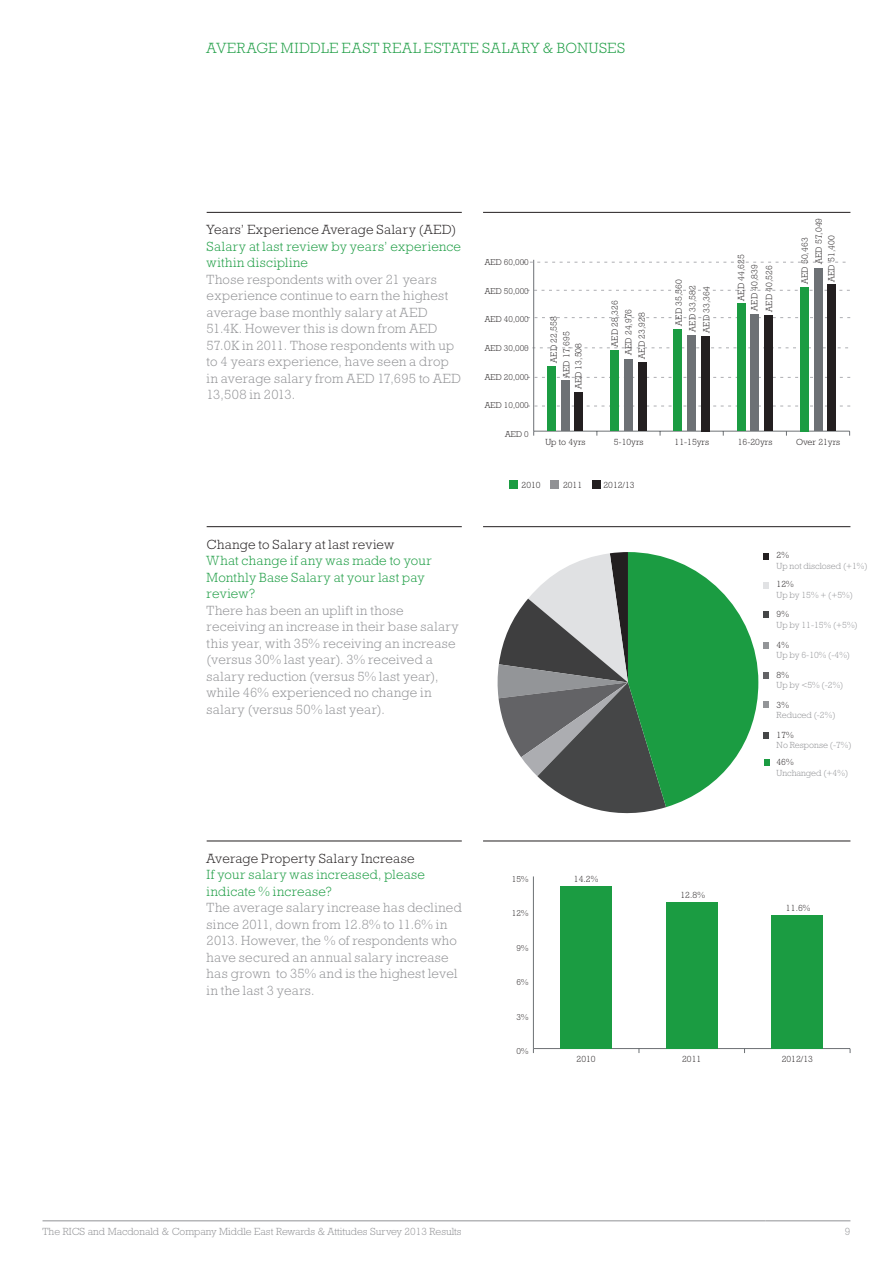
<style>
.page{position:relative;width:893px;height:1263px;background:#fff}
.page>*{position:absolute;margin:0;border:0;box-sizing:border-box;transform-origin:0 0}
._2__Page_Headers__Gr{font:300 15px "Rockwell Std";letter-spacing:.045em;color:#1b9c42}
._3__Body_Copy__Grey{font:300 13.5px/16.5px "Rockwell Std";letter-spacing:.02em;color:#919295}
._3__Body_Copy__Green{font:300 13.5px/16.5px "Rockwell Std";letter-spacing:.02em;color:#1b9c42}
._3__Body_Sub_Headers{font:300 13.5px "Rockwell Std";letter-spacing:.02em;color:#231f20}
._4__Key_Finding_Info{font:300 13.5px "Rockwell Std";letter-spacing:.02em;color:#231f20}
.t1{font:300 10.5px "Rockwell Std";color:#919295}
.D__Bar_Info_vertical{font:300 9px "Rockwell Std";letter-spacing:.01em;color:#231f20}
.C__Key_info__Grey{font:300 9px "Rockwell Std";color:#919295}
.C__Key_info__Black{font:300 9px "Rockwell Std";color:#231f20}
.D__Bar_Info_Horizont{font:300 9px "Rockwell Std";color:#231f20}
.t2{font:300 8.7px "Rockwell Std";color:#231f20}
.t3{font:300 8.55px "Rockwell Std";color:#231f20}
</style>
<div class="page">
<hr style="left:43px;top:1220px;width:722px;height:1px;background:#919295">
<hr style="left:765px;top:1220px;width:85px;height:1px;background:#919295">
<svg style="left:527px;top:406px;width:323px;height:1px"></svg>
<svg style="left:527px;top:377px;width:323px;height:1px"></svg>
<svg style="left:525px;top:348px;width:323px;height:1px"></svg>
<svg style="left:527px;top:290px;width:323px;height:1px"></svg>
<svg style="left:527px;top:317px;width:323px;height:1px"></svg>
<svg style="left:522px;top:262px;width:324px;height:1px"></svg>
<hr style="left:534px;top:431px;width:316px;height:1px;background:#6d7175">
<hr style="left:533px;top:260px;width:1px;height:171px;background:#6d7175">
<div style="left:575px;top:393px;width:8px;height:38px;background:#231f20"></div>
<div style="left:638px;top:363px;width:8px;height:68px;background:#231f20"></div>
<div style="left:701px;top:336px;width:8px;height:95px;background:#231f20"></div>
<div style="left:764px;top:315px;width:9px;height:116px;background:#231f20"></div>
<div style="left:828px;top:284px;width:8px;height:147px;background:#231f20"></div>
<div style="left:561px;top:381px;width:8px;height:50px;background:#6d7175"></div>
<div style="left:624px;top:360px;width:9px;height:71px;background:#6d7175"></div>
<div style="left:687px;top:335px;width:9px;height:96px;background:#6d7175"></div>
<div style="left:751px;top:314px;width:8px;height:117px;background:#6d7175"></div>
<div style="left:814px;top:268px;width:8px;height:163px;background:#6d7175"></div>
<div style="left:547px;top:367px;width:9px;height:64px;background:#1b9c42"></div>
<div style="left:611px;top:350px;width:8px;height:81px;background:#1b9c42"></div>
<div style="left:674px;top:330px;width:8px;height:101px;background:#1b9c42"></div>
<div style="left:737px;top:304px;width:8px;height:127px;background:#1b9c42"></div>
<div style="left:800px;top:287px;width:8px;height:144px;background:#1b9c42"></div>
<div style="left:509px;top:480px;width:8px;height:9px;background:#1b9c42"></div>
<div style="left:550px;top:480px;width:9px;height:9px;background:#919295"></div>
<div style="left:592px;top:480px;width:8px;height:9px;background:#231f20"></div>
<hr style="left:207px;top:212px;width:255px;height:1px;background:#231f20">
<hr style="left:483px;top:212px;width:367px;height:1px;background:#231f20">
<hr style="left:207px;top:526px;width:255px;height:1px;background:#231f20">
<hr style="left:483px;top:526px;width:367px;height:1px;background:#231f20">
<hr style="left:207px;top:841px;width:255px;height:1px;background:#231f20">
<hr style="left:483px;top:841px;width:367px;height:1px;background:#231f20">
<svg style="left:497px;top:552px;width:272px;height:262px"></svg>
<hr style="left:533px;top:1048px;width:317px;height:1px;background:#6d7175">
<hr style="left:533px;top:876px;width:1px;height:172px;background:#6d7175">
<div style="left:560px;top:886px;width:52px;height:162px;background:#1b9c42"></div>
<div style="left:666px;top:902px;width:51px;height:146px;background:#1b9c42"></div>
<div style="left:772px;top:915px;width:51px;height:133px;background:#1b9c42"></div>
<p class="_2__Page_Headers__Gr" style="left:207px;top:39px;width:420px">AVERAGE MIDDLE EAST REAL ESTATE SALARY &amp; BONUSES</p>
<p class="_4__Key_Finding_Info" style="left:207px;top:222px;width:251px">Years’ Experience Average Salary (AED)</p>
<p class="_3__Body_Copy__Green" style="left:207px;top:238px;width:256px">Salary at last review by years’ experience within discipline</p>
<p class="_3__Body_Copy__Grey" style="left:207px;top:271px;width:256px">Those respondents with over 21 years experience continue to earn the highest average base monthly salary at AED 51.4K. However this is down from AED 57.0K in 2011. Those respondents with up to 4 years experience, have seen a drop in average salary from AED 17,695 to AED 13,508 in 2013.</p>
<p class="t3" style="left:485px;top:258px;width:45px">AED 60,000</p>
<p class="t3" style="left:485px;top:286px;width:45px">AED 50,000</p>
<p class="t3" style="left:485px;top:315px;width:45px">AED 40,000</p>
<p class="t3" style="left:485px;top:343px;width:45px">AED 30,000</p>
<p class="t3" style="left:485px;top:372px;width:45px">AED 20,000</p>
<p class="t3" style="left:485px;top:400px;width:45px">AED 10,000</p>
<p class="D__Bar_Info_vertical" style="left:548px;top:363px;width:48px;rotate:-90deg">AED 22,558</p>
<p class="D__Bar_Info_vertical" style="left:561px;top:378px;width:48px;rotate:-90deg">AED 17,695</p>
<p class="D__Bar_Info_vertical" style="left:573px;top:389px;width:48px;rotate:-90deg">AED 13,508</p>
<p class="D__Bar_Info_vertical" style="left:610px;top:347px;width:48px;rotate:-90deg">AED 28,326</p>
<p class="D__Bar_Info_vertical" style="left:623px;top:355px;width:48px;rotate:-90deg">AED 24,976</p>
<p class="D__Bar_Info_vertical" style="left:637px;top:359px;width:48px;rotate:-90deg">AED 23,928</p>
<p class="D__Bar_Info_vertical" style="left:673px;top:326px;width:48px;rotate:-90deg">AED 35,560</p>
<p class="D__Bar_Info_vertical" style="left:687px;top:332px;width:48px;rotate:-90deg">AED 33,582</p>
<p class="D__Bar_Info_vertical" style="left:701px;top:333px;width:48px;rotate:-90deg">AED 33,364</p>
<p class="D__Bar_Info_vertical" style="left:736px;top:301px;width:48px;rotate:-90deg">AED 44,625</p>
<p class="D__Bar_Info_vertical" style="left:749px;top:311px;width:48px;rotate:-90deg">AED 40,839</p>
<p class="D__Bar_Info_vertical" style="left:764px;top:312px;width:48px;rotate:-90deg">AED 40,526</p>
<p class="D__Bar_Info_vertical" style="left:813px;top:264px;width:48px;rotate:-90deg">AED 57,049</p>
<p class="D__Bar_Info_vertical" style="left:826px;top:282px;width:48px;rotate:-90deg">AED 51,400</p>
<p class="D__Bar_Info_vertical" style="left:800px;top:284px;width:48px;rotate:-90deg">AED 50,463</p>
<p class="t3" style="left:505px;top:429px;width:25px">AED 0</p>
<p class="D__Bar_Info_vertical" style="left:545px;top:437px;width:42px">Up to 4yrs</p>
<p class="D__Bar_Info_vertical" style="left:614px;top:437px;width:31px">5-10yrs</p>
<p class="D__Bar_Info_vertical" style="left:675px;top:437px;width:36px">11-15yrs</p>
<p class="D__Bar_Info_vertical" style="left:738px;top:437px;width:36px">16-20yrs</p>
<p class="D__Bar_Info_vertical" style="left:796px;top:437px;width:46px">Over 21yrs</p>
<p class="_3__Body_Sub_Headers" style="left:207px;top:536px;width:189px">Change to Salary at last review</p>
<p class="_3__Body_Copy__Green" style="left:207px;top:552px;width:227px">What change if any was made to your<br>Monthly Base Salary at your last pay review?</p>
<p class="_3__Body_Copy__Grey" style="left:207px;top:602px;width:254px">There has been an uplift in those receiving an increase in their base salary this year, with 35% receiving an increase (versus 30% last year). 3% received a salary reduction (versus 5% last year), while 46% experienced no change in salary (versus 50% last year).</p>
<p class="_3__Body_Sub_Headers" style="left:207px;top:851px;width:209px">Average Property Salary Increase</p>
<p class="_3__Body_Copy__Green" style="left:207px;top:866px;width:220px">If your salary was increased, please indicate % increase?</p>
<p class="_3__Body_Copy__Grey" style="left:207px;top:899px;width:257px">The average salary increase has declined since 2011, down from 12.8% to 11.6% in 2013. However, the % of respondents who have secured an annual salary increase has grown to 35% and is the highest level in the last 3 years.</p>
<p class="C__Key_info__Black" style="left:522px;top:480px;width:21px">2010</p>
<p class="C__Key_info__Black" style="left:563px;top:480px;width:21px">2011</p>
<p class="C__Key_info__Black" style="left:603px;top:480px;width:33px">2012/13</p>
<p class="t2" style="left:512px;top:874px;width:18px">15%</p>
<p class="t2" style="left:512px;top:908px;width:18px">12%</p>
<p class="t2" style="left:516px;top:943px;width:13px">9%</p>
<p class="t2" style="left:516px;top:977px;width:13px">6%</p>
<p class="t2" style="left:516px;top:1012px;width:13px">3%</p>
<p class="D__Bar_Info_Horizont" style="left:574px;top:874px;width:26px">14.2%</p>
<p class="D__Bar_Info_Horizont" style="left:680px;top:890px;width:26px">12.8%</p>
<p class="C__Key_info__Black" style="left:777px;top:550px;width:14px">2%</p>
<p class="C__Key_info__Grey" style="left:777px;top:560px;width:93px">Up not disclosed (+1%)</p>
<p class="C__Key_info__Black" style="left:777px;top:579px;width:19px">12%</p>
<p class="C__Key_info__Grey" style="left:777px;top:589px;width:78px">Up by 15% + (+5%)</p>
<p class="C__Key_info__Black" style="left:777px;top:609px;width:14px">9%</p>
<p class="C__Key_info__Grey" style="left:777px;top:620px;width:83px">Up by 11-15% (+5%)</p>
<p class="C__Key_info__Black" style="left:777px;top:640px;width:14px">4%</p>
<p class="C__Key_info__Grey" style="left:777px;top:650px;width:75px">Up by 6-10% (-4%)</p>
<p class="C__Key_info__Black" style="left:777px;top:669px;width:14px">8%</p>
<p class="C__Key_info__Grey" style="left:777px;top:680px;width:68px">Up by &lt;5% (-2%)</p>
<p class="C__Key_info__Black" style="left:777px;top:699px;width:14px">3%</p>
<p class="C__Key_info__Grey" style="left:777px;top:710px;width:60px">Reduced (-2%)</p>
<p class="C__Key_info__Black" style="left:777px;top:730px;width:19px">17%</p>
<p class="C__Key_info__Grey" style="left:777px;top:740px;width:77px">No Response (-7%)</p>
<p class="C__Key_info__Black" style="left:776px;top:757px;width:19px">46%</p>
<p class="C__Key_info__Grey" style="left:776px;top:767px;width:73px">Unchanged (+4%)</p>
<p class="D__Bar_Info_Horizont" style="left:786px;top:903px;width:26px">11.6%</p>
<p class="t2" style="left:516px;top:1046px;width:13px">0%</p>
<p class="D__Bar_Info_vertical" style="left:577px;top:1054px;width:21px">2010</p>
<p class="D__Bar_Info_vertical" style="left:682px;top:1054px;width:21px">2011</p>
<p class="D__Bar_Info_vertical" style="left:782px;top:1054px;width:33px">2012/13</p>
<p class="t1" style="left:43px;top:1226px;width:421px">The RICS and Macdonald &amp; Company Middle East Rewards &amp; Attitudes Survey 2013 Results</p>
<p class="t1" style="left:845px;top:1226px;width:7px">9</p>
</div>
